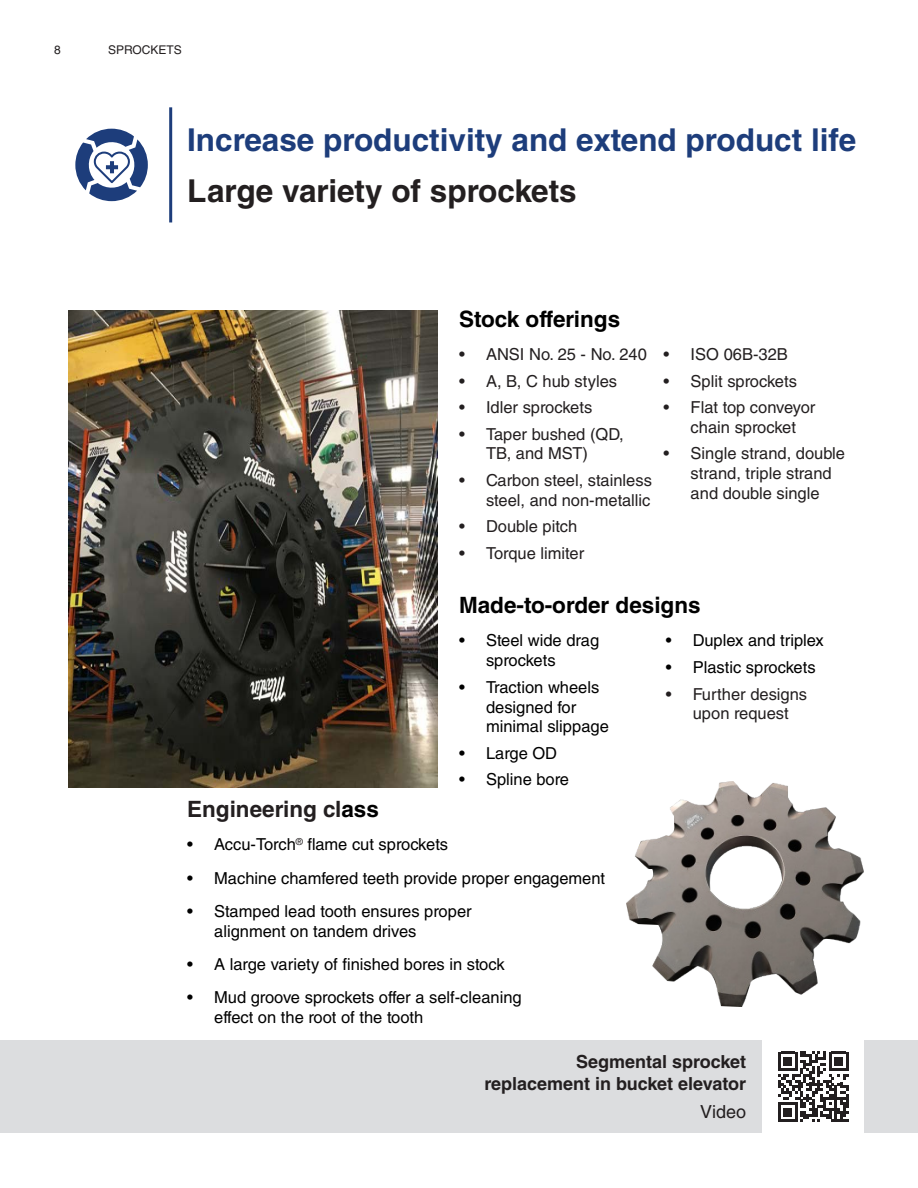
<style>
.page{position:relative;width:918px;height:1188px;background:#fff}
.page>*{position:absolute;margin:0;border:0;box-sizing:border-box;transform-origin:0 0}
.t1{font:700 31.5px "Helvetica LT Std";color:#1d3d7b}
.t2{font:700 31.5px "Helvetica LT Std";color:#231f20}
.t3{font:700 22.5px "Helvetica LT Std";color:#000}
.t4{font:700 22.5px "Helvetica LT Std";color:#231f20}
.t5{font:700 18px "Helvetica LT Std";color:#231f20}
.t6{font:18px "Helvetica LT Std";color:#231f20}
.t7{font:16.5px/19.8px "Helvetica LT Std";color:#000}
.t8{font:16.5px/19.8px "Helvetica LT Std";color:#231f20;text-align:center}
.t9{font:12px "Helvetica LT Std";color:#231f20}
.s1{color:#000}
</style>
<div class="page">
<hr style="left:169px;top:107px;width:3px;height:115px;background:#1d3d7b">
<svg style="left:75px;top:129px;width:73px;height:72px"></svg>
<img style="left:68px;top:310px;width:369px;height:477px">
<img style="left:626px;top:781px;width:238px;height:226px">
<div style="left:0;top:1041px;width:918px;height:92px;background:#dcdddf"></div>
<div style="left:762px;top:1040px;width:102px;height:93px;background:#fff"></div>
<svg style="left:778px;top:1052px;width:70px;height:70px"></svg>
<p class="t9" style="left:54px;top:43px;width:8px">8</p>
<p class="t9" style="left:108px;top:43px;width:75px">SPROCKETS</p>
<p class="t1" style="left:187px;top:120px;width:671px">Increase productivity and extend product life</p>
<p class="t2" style="left:187px;top:172px;width:391px">Large variety of sprockets</p>
<p class="t3" style="left:459px;top:305px;width:163px">Stock offerings</p>
<p class="t8" style="left:459px;top:344px;width:189px">• ANSI No. 25 - No. 240</p>
<p class="t8" style="left:459px;top:371px;width:160px">• A, B, C hub styles</p>
<p class="t8" style="left:459px;top:397px;width:135px">• Idler sprockets</p>
<p class="t8" style="left:459px;top:424px;width:166px">• Taper bushed (QD,<br>TB, and MST)</p>
<p class="t8" style="left:459px;top:470px;width:194px;text-align:right">• Carbon steel, stainless steel, and non-metallic</p>
<p class="t8" style="left:459px;top:517px;width:120px">• Double pitch</p>
<p class="t8" style="left:459px;top:543px;width:127px">• Torque limiter</p>
<p class="t8" style="left:664px;top:344px;width:126px">• ISO 06B-32B</p>
<p class="t8" style="left:664px;top:371px;width:135px">• Split sprockets</p>
<p class="t8" style="left:664px;top:397px;width:153px">• Flat top conveyor chain sprocket</p>
<p class="t8" style="left:691px;top:444px;width:156px;text-align:left;text-indent:-27px">• Single strand, double strand, triple strand and double single</p>
<p class="t3" style="left:459px;top:591px;width:243px">Made-to-order designs</p>
<p class="t7" style="left:486px;top:631px;width:115px;text-indent:-27px">• Steel wide drag sprockets</p>
<p class="t7" style="left:486px;top:677px;width:124px;text-indent:-27px">• Traction wheels designed for minimal slippage</p>
<p class="t7" style="left:459px;top:743px;width:100px">• Large OD</p>
<p class="t7" style="left:459px;top:770px;width:112px">• Spline bore</p>
<p class="t7" style="left:666px;top:631px;width:160px">• Duplex and triplex</p>
<p class="t7" style="left:666px;top:657px;width:151px">• Plastic sprockets</p>
<p class="t8" style="left:666px;top:684px;width:143px">• Further designs upon request</p>
<p class="t4" style="left:187px;top:795px;width:193px">Engineering cl<span class="s1">ass</span></p>
<p class="t7" style="left:187px;top:835px;width:263px">• Accu-Torch<sup>®</sup> flame cut sprockets</p>
<p class="t7" style="left:187px;top:868px;width:420px">• Machine chamfered teeth provide proper engagement</p>
<p class="t7" style="left:214px;top:901px;width:259px;text-indent:-27px">• Stamped lead tooth ensures proper alignment on tandem drives</p>
<p class="t7" style="left:187px;top:954px;width:319px">• A large variety of finished bores in stock</p>
<p class="t7" style="left:214px;top:988px;width:309px;text-indent:-27px">• Mud groove sprockets offer a self-cleaning effect on the root of the tooth</p>
<p class="t5" style="left:576px;top:1051px;width:171px">Segmental sprocket</p>
<p class="t5" style="left:484px;top:1073px;width:263px">replacement in bucket elevator</p>
<p class="t6" style="left:700px;top:1102px;width:48px">Video</p>
</div>
